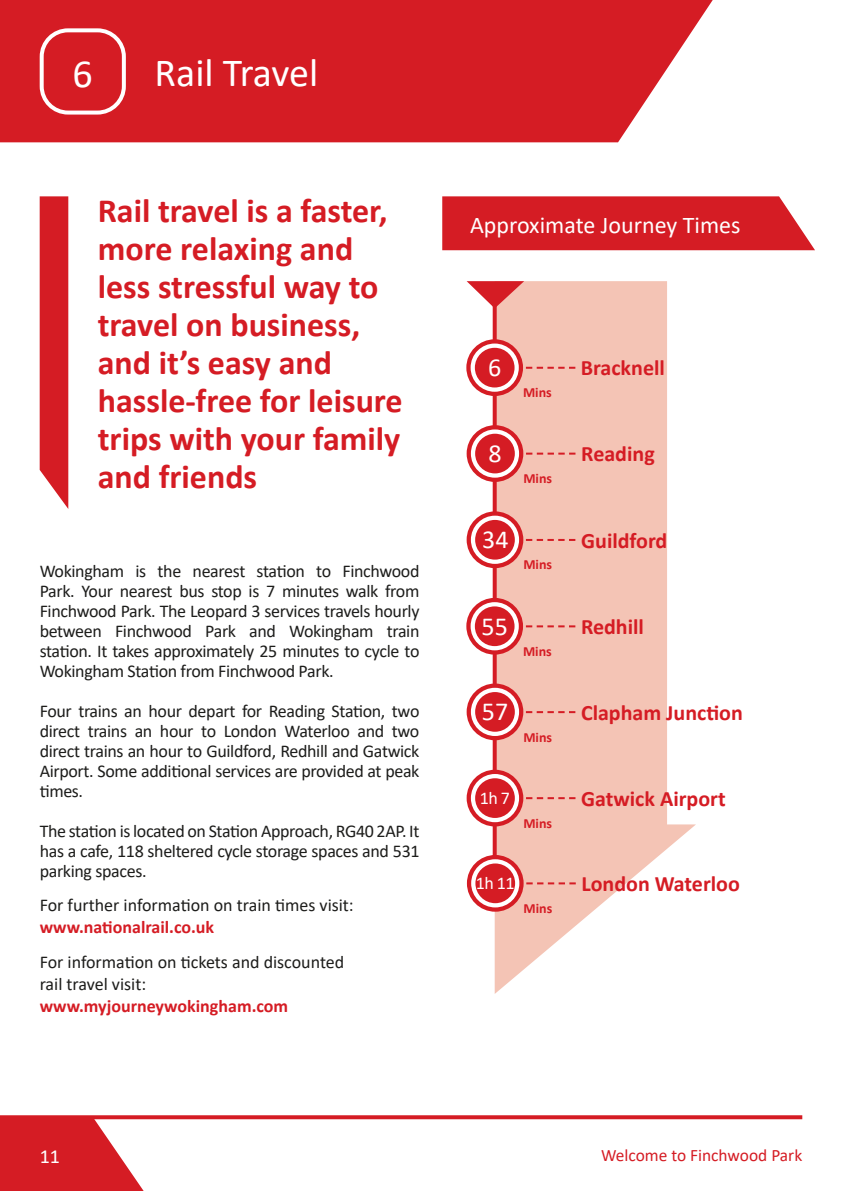
<style>
.page{position:relative;width:842px;height:1191px;background:#fff}
.page>*{position:absolute;margin:0;border:0;box-sizing:border-box;transform-origin:0 0}
.t1{font:40px "Calibri";letter-spacing:-.005em;color:#fff}
.t2{font:700 34px/38px "Calibri";color:#d51c24}
.t3{font:26px "Calibri";color:#fff}
.t4{font:24px "Calibri";color:#fff}
.t5{font:700 22px "Calibri";color:#d51c24}
.t6{font:20px "Calibri";color:#fff}
.t7{font:18px/20px "Calibri";letter-spacing:-.02em;color:#1d1d1b;text-align:justify}
.t8{font:18px/22px "Calibri";color:#1d1d1b}
.t9{font:700 18px "Calibri";color:#d51c24}
.t10{font:18px "Calibri";color:#fff}
.t11{font:17.4px "Calibri";color:#d51c24}
.t12{font:700 14px "Calibri";color:#d51c24}
</style>
<div class="page">
<svg style="left:0;top:1119px;width:144px;height:72px"></svg>
<svg style="left:0;top:0;width:713px;height:142px;background:#d72c33"></svg>
<div style="left:42px;top:30px;width:82px;height:83px;background:#d51c24;border-radius:26px"></div>
<div style="left:40px;top:28px;width:86px;height:87px;border:4px solid #fff;border-radius:26px"></div>
<div style="left:442px;top:196px;width:373px;height:54px;background:#d51c24"></div>
<svg style="left:0;top:1115px;width:802px;height:4px;background:#d72b32"></svg>
<svg style="left:40px;top:196px;width:28px;height:313px;background:#d72a32"></svg>
<svg style="left:495px;top:281px;width:201px;height:713px;fill:#f4c4b5"></svg>
<svg style="left:467px;top:281px;width:57px;height:27px"></svg>
<svg style="left:493px;top:304px;width:4px;height:551px"></svg>
<svg style="left:466px;top:339px;width:57px;height:57px"></svg>
<svg style="left:471px;top:343px;width:48px;height:49px"></svg>
<div style="left:475px;top:348px;width:39px;height:39px;background:#d51c24;border-radius:50%"></div>
<svg style="left:467px;top:425px;width:56px;height:57px"></svg>
<svg style="left:471px;top:429px;width:48px;height:48px"></svg>
<div style="left:475px;top:434px;width:40px;height:39px;background:#d51c24;border-radius:50%"></div>
<div style="left:467px;top:511px;width:56px;height:57px;background:#d51c24;border-radius:50%"></div>
<svg style="left:471px;top:515px;width:48px;height:49px"></svg>
<div style="left:475px;top:520px;width:40px;height:39px;background:#d51c24;border-radius:50%"></div>
<svg style="left:466px;top:598px;width:57px;height:56px"></svg>
<svg style="left:471px;top:602px;width:48px;height:48px"></svg>
<div style="left:475px;top:606px;width:39px;height:40px;background:#d51c24;border-radius:50%"></div>
<svg style="left:467px;top:683px;width:56px;height:57px"></svg>
<div style="left:471px;top:688px;width:48px;height:48px;background:#fff;border-radius:50%"></div>
<div style="left:475px;top:692px;width:40px;height:39px;background:#d51c24;border-radius:50%"></div>
<svg style="left:467px;top:769px;width:56px;height:57px"></svg>
<div style="left:471px;top:774px;width:48px;height:48px;background:#fff;border-radius:50%"></div>
<div style="left:475px;top:778px;width:40px;height:40px;background:#d51c24;border-radius:50%"></div>
<svg style="left:526px;top:797px;width:49px;height:2px"></svg>
<svg style="left:526px;top:711px;width:49px;height:2px"></svg>
<svg style="left:526px;top:625px;width:49px;height:2px"></svg>
<svg style="left:526px;top:539px;width:49px;height:2px"></svg>
<svg style="left:526px;top:452px;width:49px;height:2px"></svg>
<svg style="left:526px;top:367px;width:49px;height:2px"></svg>
<svg style="left:467px;top:855px;width:57px;height:56px"></svg>
<div style="left:471px;top:859px;width:48px;height:48px;background:#fff;border-radius:50%"></div>
<div style="left:475px;top:863px;width:40px;height:40px;background:#d51c24;border-radius:50%"></div>
<svg style="left:526px;top:882px;width:50px;height:2px"></svg>
<h1 class="t1" style="left:73px;top:46px;width:22px">6</h1>
<h1 class="t1" style="left:154px;top:45px;width:165px">Rail Travel</h1>
<h2 class="t2" style="left:98px;top:191px;width:306px">Rail travel is a faster, more relaxing and less stressful way to travel on business, and it’s easy and hassle-free for leisure trips with your family and friends</h2>
<p class="t7" style="left:40px;top:561px;width:381px">Wokingham is the nearest station to Finchwood Park. Your nearest bus stop is 7 minutes walk from Finchwood Park. The Leopard 3 services travels hourly between Finchwood Park and Wokingham train station. It takes approximately 25 minutes to cycle to Wokingham Station from Finchwood Park.</p>
<p class="t7" style="left:40px;top:701px;width:381px">Four trains an hour depart for Reading Station, two direct trains an hour to London Waterloo and two direct trains an hour to Guildford, Redhill and Gatwick Airport. Some additional services are provided at peak times.</p>
<p class="t7" style="left:40px;top:821px;width:381px">The station is located on Station Approach, RG40 2AP. It has a cafe, 118 sheltered cycle storage spaces and 531 parking spaces.</p>
<p class="t8" style="left:40px;top:894px;width:316px">For further information on train times visit:</p>
<p class="t9" style="left:40px;top:914px;width:176px">www.nationalrail.co.uk</p>
<p class="t8" style="left:40px;top:950px;width:306px">For information on tickets and discounted rail travel visit:</p>
<p class="t9" style="left:40px;top:992px;width:250px">www.myjourneywokingham.com</p>
<h3 class="t4" style="left:470px;top:208px;width:272px">Approximate Journey Times</h3>
<h3 class="t3" style="left:488px;top:349px;width:15px">6</h3>
<p class="t5" style="left:581px;top:352px;width:85px">Bracknell</p>
<p class="t12" style="left:523px;top:382px;width:30px">Mins</p>
<h3 class="t3" style="left:488px;top:435px;width:15px">8</h3>
<p class="t5" style="left:581px;top:438px;width:75px">Reading</p>
<p class="t12" style="left:523px;top:468px;width:30px">Mins</p>
<h3 class="t3" style="left:482px;top:521px;width:28px">34</h3>
<p class="t5" style="left:581px;top:525px;width:88px">Guildford</p>
<p class="t12" style="left:523px;top:555px;width:30px">Mins</p>
<h3 class="t3" style="left:481px;top:608px;width:28px">55</h3>
<p class="t5" style="left:581px;top:611px;width:64px">Redhill</p>
<p class="t12" style="left:523px;top:641px;width:30px">Mins</p>
<h3 class="t3" style="left:482px;top:693px;width:28px">57</h3>
<p class="t5" style="left:581px;top:696px;width:163px">Clapham Junction</p>
<p class="t12" style="left:523px;top:727px;width:30px">Mins</p>
<p class="t10" style="left:480px;top:785px;width:32px">1h 7</p>
<p class="t5" style="left:581px;top:783px;width:146px">Gatwick Airport</p>
<p class="t12" style="left:523px;top:813px;width:30px">Mins</p>
<p class="t10" style="left:476px;top:870px;width:40px">1h 11</p>
<p class="t5" style="left:581px;top:868px;width:160px">London Waterloo</p>
<p class="t12" style="left:524px;top:898px;width:30px">Mins</p>
<p class="t6" style="left:40px;top:1142px;width:22px">11</p>
<p class="t11" style="left:601px;top:1142px;width:203px">Welcome to Finchwood Park</p>
</div>
